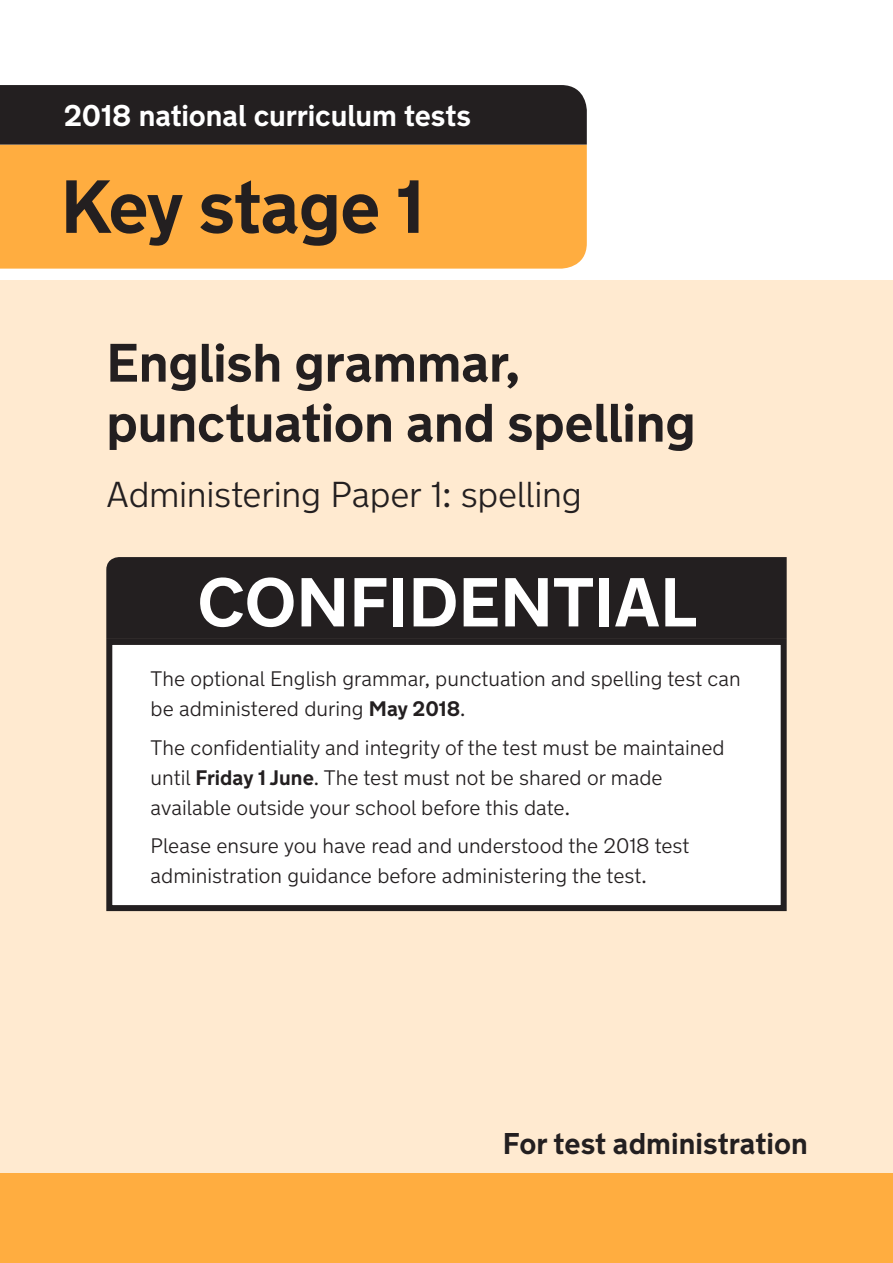
<style>
.page{position:relative;width:893px;height:1263px;background:#fff}
.page>*{position:absolute;margin:0;border:0;box-sizing:border-box;transform-origin:0 0}
.KeyStage{font:700 75px "New Transport";letter-spacing:-.015em;color:#231f20}
.CONFIDENTIAL_MATERIA{font:700 69px "New Transport";color:#fff}
.Full_Test_Title{font:700 54px/60px "New Transport";letter-spacing:-.01em;color:#231f20}
.Full_Test_Title-2{font:300 36px "New Transport";letter-spacing:-.01em;color:#231f20}
.National_Curriculum{font:700 30px "New Transport";letter-spacing:-.005em;color:#fff}
.For_test_administrat{font:700 30px "New Transport";color:#231f20}
.Test_Instruction{font:300 21px/30px "New Transport";color:#231f20}
.s1{font-weight:700}
</style>
<div class="page">
<div style="left:0;top:281px;width:893px;height:893px;background:#ffead0"></div>
<div style="left:0;top:1174px;width:893px;height:89px;background:#ffad40"></div>
<div style="left:0;top:145px;width:587px;height:124px;background:#ffad40"></div>
<div style="left:0;top:85px;width:587px;height:60px;background:#231f20"></div>
<div style="left:109px;top:642px;width:675px;height:266px;background:#fff"></div>
<div style="left:106px;top:639px;width:681px;height:272px;border:6px solid #231f20"></div>
<div style="left:106px;top:557px;width:681px;height:82px;background:#231f20"></div>
<p class="National_Curriculum" style="left:64px;top:97px;width:409px">2018 national curriculum tests</p>
<p class="KeyStage" style="left:61px;top:159px;width:365px">Key stage 1</p>
<p class="Full_Test_Title" style="left:106px;top:334px;width:591px">English grammar, punctuation and spelling</p>
<p class="Full_Test_Title-2" style="left:106px;top:472px;width:477px">Administering Paper 1: spelling</p>
<p class="CONFIDENTIAL_MATERIA" style="left:197px;top:559px;width:501px">CONFIDENTIAL</p>
<p class="Test_Instruction" style="left:151px;top:664px;width:592px">The optional English grammar, punctuation and spelling test can be administered during <span class="s1">May 2018</span>.</p>
<p class="Test_Instruction" style="left:151px;top:732px;width:576px">The confidentiality and integrity of the test must be maintained until <span class="s1">Friday 1 June</span>. The test must not be shared or made available outside your school before this date.</p>
<p class="Test_Instruction" style="left:151px;top:831px;width:540px">Please ensure you have read and understood the 2018 test administration guidance before administering the test.</p>
<p class="For_test_administrat" style="left:503px;top:1125px;width:307px">For test administration</p>
</div>
